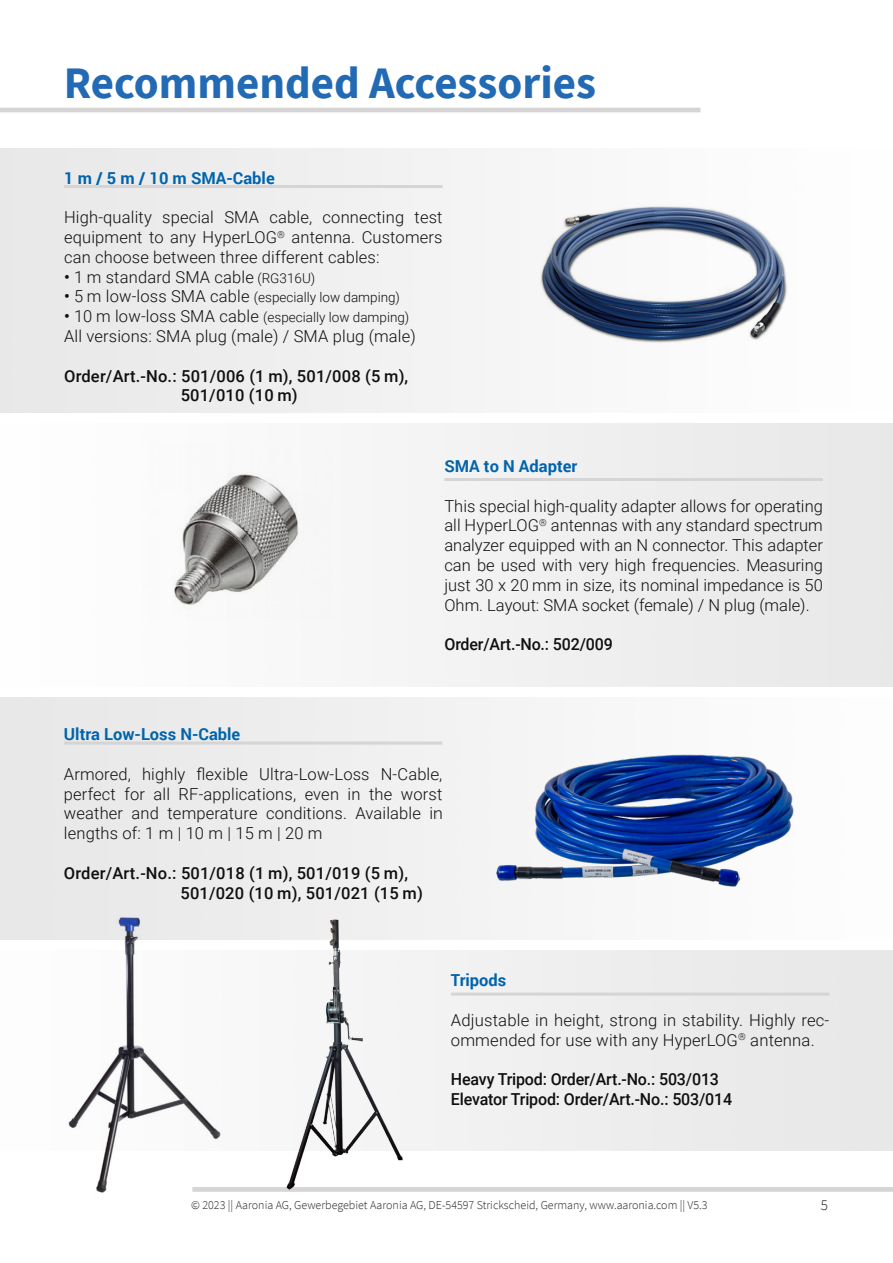
<style>
.page{position:relative;width:893px;height:1263px;background:#fff}
.page>*{position:absolute;margin:0;border:0;box-sizing:border-box;transform-origin:0 0}
.t1{font:700 45px "Source Sans Pro";color:#226ab4}
.t2{font:300 16.5px/19.8px "Roboto";letter-spacing:.01em;color:#0f0f0f;text-align:justify}
.t3{font:500 16.5px/19.8px "Roboto";letter-spacing:.01em;color:#0f0f0f}
.t4{font:500 16.5px "Roboto";letter-spacing:-.01em;color:#0f0f0f}
.t5{font:700 16.5px "Roboto";color:#0064ac}
.t6{font:300 15px "Source Sans Pro";color:#231f20}
.t7{font:300 13.5px "Roboto";color:#0f0f0f}
.t8{font:300 12px "Source Sans Pro";color:#231f20}
.s1{font-weight:500}
.s2{font-size:13.5px}
.s3{font-weight:500;font-size:16.5px}
.s4{font-size:16.5px}
</style>
<div class="page">
<svg style="left:240px;top:1187px;width:653px;height:5px;background:#d8d6d6"></svg>
<hr style="left:0;top:108px;width:701px;height:4px;background:#d6d4d4">
<div style="left:451px;top:992px;width:378px;height:3px;border:2px solid #d6d4d4"></div>
<div style="left:64px;top:741px;width:378px;height:3px;border:2px solid #d6d4d4"></div>
<img style="left:437px;top:708px;width:365px;height:221px">
<img style="left:60px;top:891px;width:180px;height:302px">
<img style="left:249px;top:901px;width:181px;height:291px">
<div style="left:64px;top:185px;width:379px;height:3px;border:2px solid #d6d4d4"></div>
<img style="left:529px;top:184px;width:274px;height:179px">
<div style="left:444px;top:478px;width:379px;height:3px;border:2px solid #d6d4d4"></div>
<img style="left:137px;top:434px;width:196px;height:196px">
<p class="t1" style="left:64px;top:52px;width:534px">Recommended Accessories</p>
<p class="t5" style="left:64px;top:166px;width:212px">1 m / 5 m / 10 m SMA-Cable</p>
<p class="t2" style="left:64px;top:207px;width:380px">High-quality special SMA cable, connecting test equipment to any HyperLOG<sup>®</sup> antenna. Customers can choose between three different cables:</p>
<p class="t2" style="left:64px;top:266px;width:253px"><span class="s1">•</span> 1 m standard SMA cable <span class="s2">(RG316U)</span></p>
<p class="t7" style="left:64px;top:288px;width:337px"><span class="s3">•</span> <span class="s4">5 m low-loss SMA cable</span> (especially low damping)</p>
<p class="t7" style="left:64px;top:308px;width:347px"><span class="s3">•</span> <span class="s4">10 m low-loss SMA cable</span> (especially low damping)</p>
<p class="t2" style="left:64px;top:326px;width:353px">All versions: SMA plug (male) / SMA plug (male)</p>
<p class="t3" style="left:64px;top:365px;width:346px;text-align:center">Order/Art.-No.: 501/006 (1 m), 501/008 (5 m),<br>501/010 (10 m)</p>
<p class="t5" style="left:444px;top:454px;width:134px">SMA to N Adapter</p>
<p class="t2" style="left:444px;top:495px;width:380px">This special high-quality adapter allows for operating all HyperLOG<sup>®</sup> antennas with any standard spectrum analyzer equipped with an N connector. This adapter can be used with very high frequencies. Measuring just 30 x 20 mm in size, its nominal impedance is 50<br>Ohm. Layout: SMA socket (female) / N plug (male).</p>
<p class="t4" style="left:444px;top:633px;width:170px">Order/Art.-No.: 502/009</p>
<p class="t5" style="left:64px;top:723px;width:178px">Ultra Low-Loss N-Cable</p>
<p class="t2" style="left:64px;top:763px;width:380px">Armored, highly flexible Ultra-Low-Loss N-Cable, perfect for all RF-applications, even in the worst weather and temperature conditions. Available in lengths of: 1 m | 10 m | 15 m | 20 m</p>
<p class="t3" style="left:180px;top:862px;width:244px;text-indent:-117px">Order/Art.-No.: 501/018 (1 m), 501/019 (5 m),<br>501/020 (10 m), 501/021 (15 m)</p>
<p class="t5" style="left:451px;top:969px;width:57px">Tripods</p>
<p class="t2" style="left:451px;top:1010px;width:380px">Adjustable in height, strong in stability. Highly rec&shy;ommended for use with any HyperLOG<sup>®</sup> antenna.</p>
<p class="t4" style="left:451px;top:1068px;width:270px">Heavy Tripod: Order/Art.-No.: 503/013</p>
<p class="t4" style="left:451px;top:1088px;width:283px">Elevator Tripod: Order/Art.-No.: 503/014</p>
<p class="t8" style="left:191px;top:1197px;width:518px">© 2023 || Aaronia AG, Gewerbegebiet Aaronia AG, DE-54597 Strickscheid, Germany, www.aaronia.com || V5.3</p>
<p class="t6" style="left:821px;top:1196px;width:9px">5</p>
</div>
